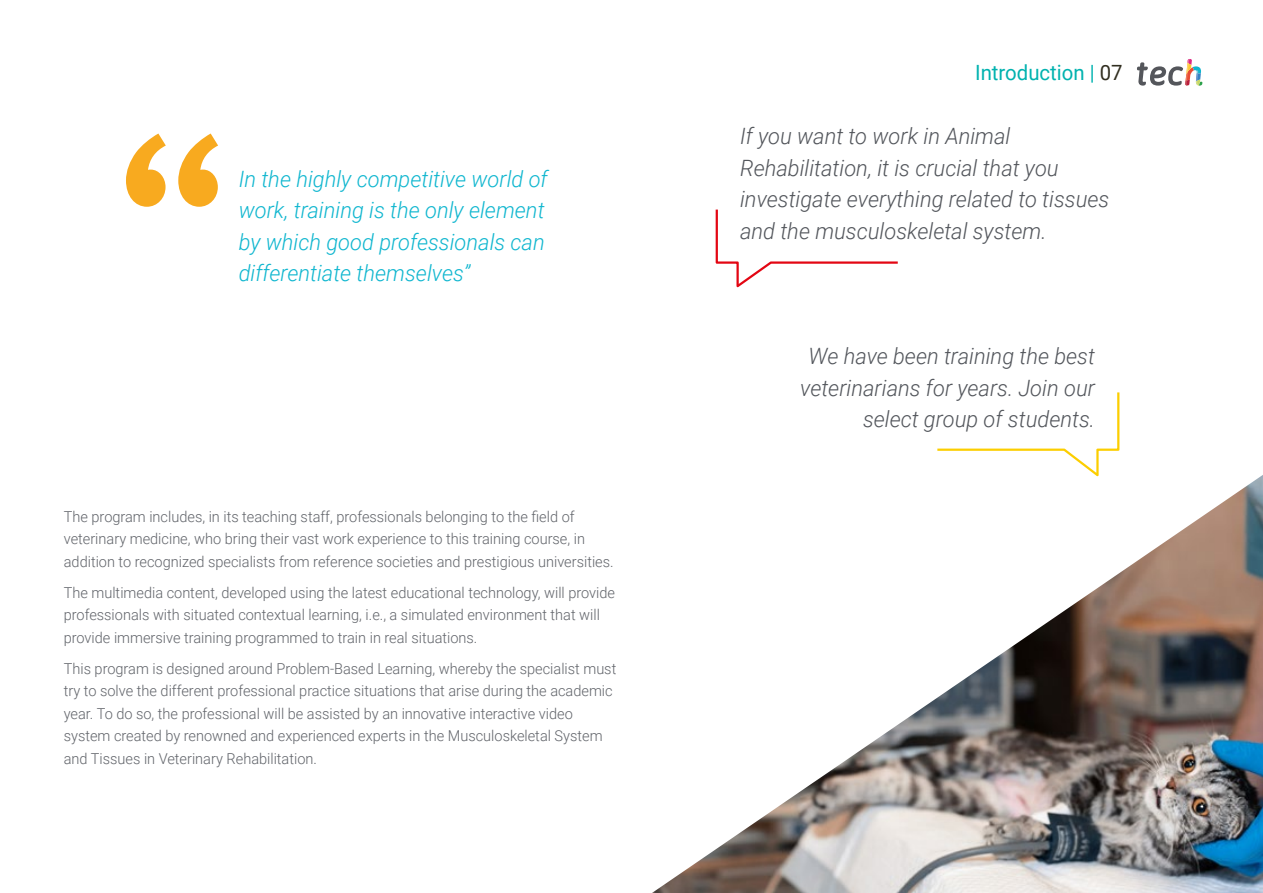
<style>
.page{position:relative;width:1263px;height:893px;background:#fff}
.page>*{position:absolute;margin:0;border:0;box-sizing:border-box;transform-origin:0 0}
.Destacados{font:italic 300 22.5px/31.5px "Roboto";color:#52555b;text-align:right}
.Destacados-2{font:italic 300 22.5px/31.5px "Roboto";color:#0fb6cf}
.Sección___Pag{font:21px "Roboto";color:#00b2af}
.Texto_Simple{font:300 15px/22.5px "Roboto";color:#61646a}
.s1{color:#312e20}
</style>
<div class="page">
<svg style="left:1137px;top:59px;width:65px;height:27px"></svg>
<svg style="left:937px;top:392px;width:183px;height:83px"></svg>
<svg style="left:715px;top:209px;width:183px;height:79px"></svg>
<img style="left:652px;top:475px;width:611px;height:418px">
<svg style="left:126px;top:134px;width:92px;height:73px"></svg>
<p class="Destacados-2" style="left:239px;top:162px;width:311px">In the highly competitive world of work, training is the only element by which good professionals can differentiate themselves”</p>
<p class="Texto_Simple" style="left:64px;top:504px;width:551px">The program includes, in its teaching staff, professionals belonging to the field of veterinary medicine, who bring their vast work experience to this training course, in addition to recognized specialists from reference societies and prestigious universities.</p>
<p class="Texto_Simple" style="left:64px;top:580px;width:553px">The multimedia content, developed using the latest educational technology, will provide professionals with situated contextual learning, i.e., a simulated environment that will provide immersive training programmed to train in real situations.</p>
<p class="Texto_Simple" style="left:64px;top:656px;width:554px">This program is designed around Problem-Based Learning, whereby the specialist must try to solve the different professional practice situations that arise during the academic year. To do so, the professional will be assisted by an innovative interactive video system created by renowned and experienced experts in the Musculoskeletal System and Tissues in Veterinary Rehabilitation.</p>
<p class="Sección___Pag" style="left:975px;top:57px;width:149px">Introduction | <span class="s1">07</span></p>
<p class="Destacados" style="left:740px;top:120px;width:371px;text-align:left">If you want to work in Animal Rehabilitation, it is crucial that you investigate everything related to tissues and the musculoskeletal system.</p>
<p class="Destacados" style="left:800px;top:340px;width:296px">We have been training the best veterinarians for years. Join our select group of students.</p>
</div>
